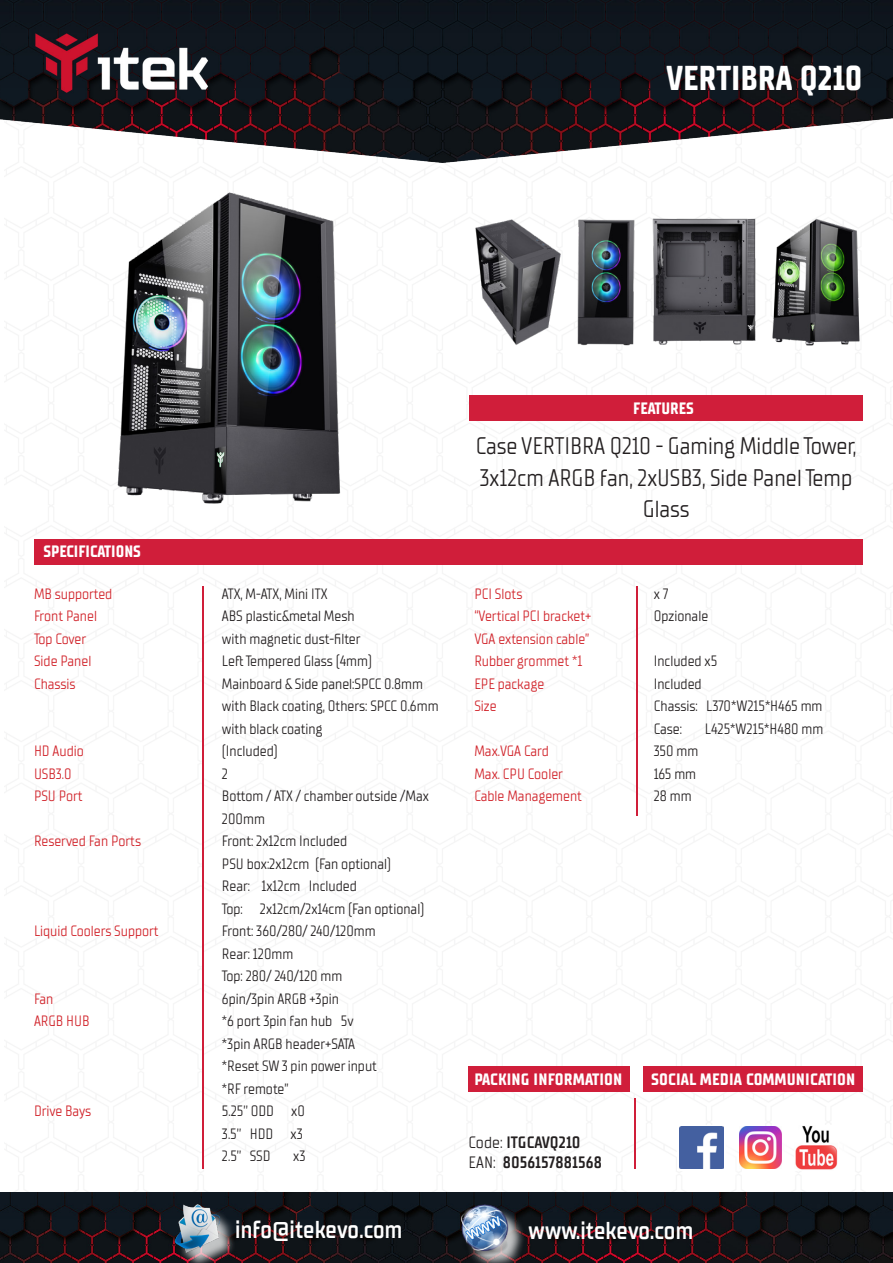
<style>
.page{position:relative;width:893px;height:1263px;background:#fff}
.page>*{position:absolute;margin:0;border:0;box-sizing:border-box;transform-origin:0 0}
.t1{font:700 34.5px "TT Supermolot Neue Condensed";color:#fff}
.t2{font:24.9px "TT Supermolot Neue Condensed Dm";letter-spacing:.01em;color:#fff;scale:.96 1}
.t3{font:24px/31.5px "TT Supermolot Neue Condensed";color:#231f20;text-align:center}
.t4{font:700 16.5px "TT Supermolot Neue Condensed";letter-spacing:.01em;color:#fff}
.t5{font:16.5px/19.8px "TT Supermolot Neue Condensed Dm";letter-spacing:.01em;color:#231f20}
.t6{font:15px/22.5px "TT Supermolot Neue Condensed";color:#231f20}
.t7{font:15px/22.5px "TT Supermolot Neue Condensed";color:#d1232a}
.t8{font:15px "TT Supermolot Neue Condensed";letter-spacing:-.02em;color:#d1232a}
.s1{font-family:"TT Supermolot Neue Condensed"}
</style>
<div class="page">
<img style="left:0;top:0;width:893px;height:164px">
<img style="left:0;top:1193px;width:893px;height:70px">
<div style="left:464px;top:1207px;width:62px;height:56px;background:#fff;opacity:.75"></div>
<img style="left:456px;top:1201px;width:55px;height:54px">
<div style="left:178px;top:1208px;width:60px;height:55px;background:#fff;opacity:.75"></div>
<img style="left:170px;top:1201px;width:55px;height:51px">
<img style="left:117px;top:192px;width:224px;height:312px">
<img style="left:475px;top:219px;width:86px;height:126px">
<img style="left:577px;top:219px;width:58px;height:127px">
<img style="left:652px;top:218px;width:104px;height:127px">
<img style="left:772px;top:218px;width:88px;height:128px">
<hr style="left:202px;top:586px;width:2px;height:582px;background:#d01e39">
<hr style="left:636px;top:586px;width:2px;height:230px;background:#d01e39">
<svg style="left:679px;top:1126px;width:45px;height:43px"></svg>
<img style="left:679px;top:1126px;width:44px;height:42px">
<img style="left:739px;top:1126px;width:42px;height:43px">
<div style="left:468px;top:1066px;width:162px;height:25px;background:#d01e3a"></div>
<div style="left:643px;top:1066px;width:220px;height:25px;background:#d01e3a"></div>
<div style="left:469px;top:395px;width:393px;height:25px;background:#d01e3a"></div>
<div style="left:34px;top:540px;width:828px;height:25px;background:#d01e3a"></div>
<img style="left:795px;top:1126px;width:43px;height:44px">
<hr style="left:634px;top:1098px;width:1px;height:70px;background:#d01e39">
<p class="t1" style="left:666px;top:58px;width:198px">VERTIBRA Q210</p>
<p class="t4" style="left:43px;top:542px;width:99px">SPECIFICATIONS</p>
<p class="t7" style="left:34px;top:583px;width:80px">MB supported</p>
<p class="t7" style="left:34px;top:605px;width:65px">Front Panel</p>
<p class="t8" style="left:34px;top:630px;width:54px">Top Cover</p>
<p class="t7" style="left:34px;top:650px;width:59px">Side Panel</p>
<p class="t7" style="left:34px;top:673px;width:43px">Chassis</p>
<p class="t7" style="left:34px;top:740px;width:51px">HD Audio</p>
<p class="t7" style="left:34px;top:763px;width:39px">USB3.0</p>
<p class="t7" style="left:34px;top:785px;width:50px">PSU Port</p>
<p class="t7" style="left:34px;top:830px;width:109px">Reserved Fan Ports</p>
<p class="t7" style="left:34px;top:920px;width:126px">Liquid Coolers Support</p>
<p class="t7" style="left:34px;top:988px;width:21px">Fan</p>
<p class="t7" style="left:34px;top:1010px;width:57px">ARGB HUB</p>
<p class="t7" style="left:34px;top:1100px;width:59px">Drive Bays</p>
<p class="t4" style="left:633px;top:398px;width:62px">FEATURES</p>
<p class="t6" style="left:222px;top:583px;width:107px">ATX, M-ATX, Mini ITX</p>
<p class="t6" style="left:222px;top:605px;width:134px">ABS plastic&amp;metal Mesh</p>
<p class="t6" style="left:222px;top:628px;width:140px">with magnetic dust-filter</p>
<p class="t6" style="left:222px;top:650px;width:152px">Left Tempered Glass (4mm)</p>
<p class="t6" style="left:222px;top:673px;width:218px">Mainboard &amp; Side panel:SPCC 0.8mm with Black coating, Others: SPCC 0.6mm with black coating</p>
<p class="t6" style="left:222px;top:740px;width:57px">(Included)</p>
<p class="t6" style="left:222px;top:763px;width:8px">2</p>
<p class="t6" style="left:222px;top:785px;width:208px">Bottom / ATX / chamber outside /Max<br>200mm</p>
<p class="t6" style="left:222px;top:830px;width:127px">Front: 2x12cm Included</p>
<p class="t6" style="left:222px;top:853px;width:171px">PSU box:2x12cm (Fan optional)</p>
<p class="t6" style="left:222px;top:875px;width:136px">Rear: 1x12cm Included</p>
<p class="t6" style="left:222px;top:898px;width:204px">Top: 2x12cm/2x14cm (Fan optional)</p>
<p class="t6" style="left:222px;top:920px;width:155px">Front: 360/280/ 240/120mm</p>
<p class="t6" style="left:222px;top:943px;width:73px">Rear: 120mm</p>
<p class="t6" style="left:222px;top:965px;width:122px">Top: 280/ 240/120 mm</p>
<p class="t6" style="left:222px;top:988px;width:118px">6pin/3pin ARGB +3pin</p>
<p class="t6" style="left:222px;top:1010px;width:157px">*6 port 3pin fan hub 5v *3pin ARGB header+SATA *Reset SW 3 pin power input *RF remote”</p>
<p class="t6" style="left:222px;top:1100px;width:84px">5.25’’ ODD x0</p>
<p class="t6" style="left:222px;top:1123px;width:82px">3.5’’ HDD x3</p>
<p class="t6" style="left:222px;top:1145px;width:50px">2.5’’ SSD</p>
<p class="t6" style="left:293px;top:1145px;width:14px">x3</p>
<p class="t3" style="left:476px;top:431px;width:382px">Case VERTIBRA Q210 - Gaming Middle Tower,<br>3x12cm ARGB fan, 2xUSB3, Side Panel Temp<br>Glass</p>
<p class="t7" style="left:474px;top:583px;width:49px">PCI Slots</p>
<p class="t7" style="left:474px;top:605px;width:118px">“Vertical PCI bracket+<br>VGA extension cable”</p>
<p class="t7" style="left:474px;top:650px;width:109px">Rubber grommet *1</p>
<p class="t7" style="left:474px;top:673px;width:71px">EPE package</p>
<p class="t7" style="left:474px;top:695px;width:24px">Size</p>
<p class="t7" style="left:474px;top:740px;width:76px">Max.VGA Card</p>
<p class="t7" style="left:474px;top:763px;width:90px">Max. CPU Cooler</p>
<p class="t7" style="left:474px;top:785px;width:109px">Cable Management</p>
<p class="t6" style="left:654px;top:583px;width:16px">x 7</p>
<p class="t6" style="left:654px;top:605px;width:56px">Opzionale</p>
<p class="t6" style="left:654px;top:650px;width:65px">Included x5</p>
<p class="t6" style="left:654px;top:673px;width:49px">Included</p>
<p class="t6" style="left:654px;top:695px;width:170px">Chassis: L370*W215*H465 mm</p>
<p class="t6" style="left:654px;top:718px;width:30px">Case:</p>
<p class="t6" style="left:705px;top:718px;width:120px">L425*W215*H480 mm</p>
<p class="t6" style="left:654px;top:740px;width:46px">350 mm</p>
<p class="t6" style="left:654px;top:763px;width:44px">165 mm</p>
<p class="t6" style="left:654px;top:785px;width:39px">28 mm</p>
<p class="t4" style="left:474px;top:1070px;width:150px">PACKING INFORMATION</p>
<p class="t5" style="left:468px;top:1133px;width:135px"><span class="s1">Code:</span> ITGCAVQ210<br><span class="s1">EAN:</span> 8056157881568</p>
<p class="t4" style="left:651px;top:1070px;width:206px">SOCIAL MEDIA COMMUNICATION</p>
<h2 class="t2" style="left:235px;top:1214px;width:176px">info@itekevo.com</h2>
<h2 class="t2" style="left:529px;top:1215px;width:173px">www.itekevo.com</h2>
</div>
